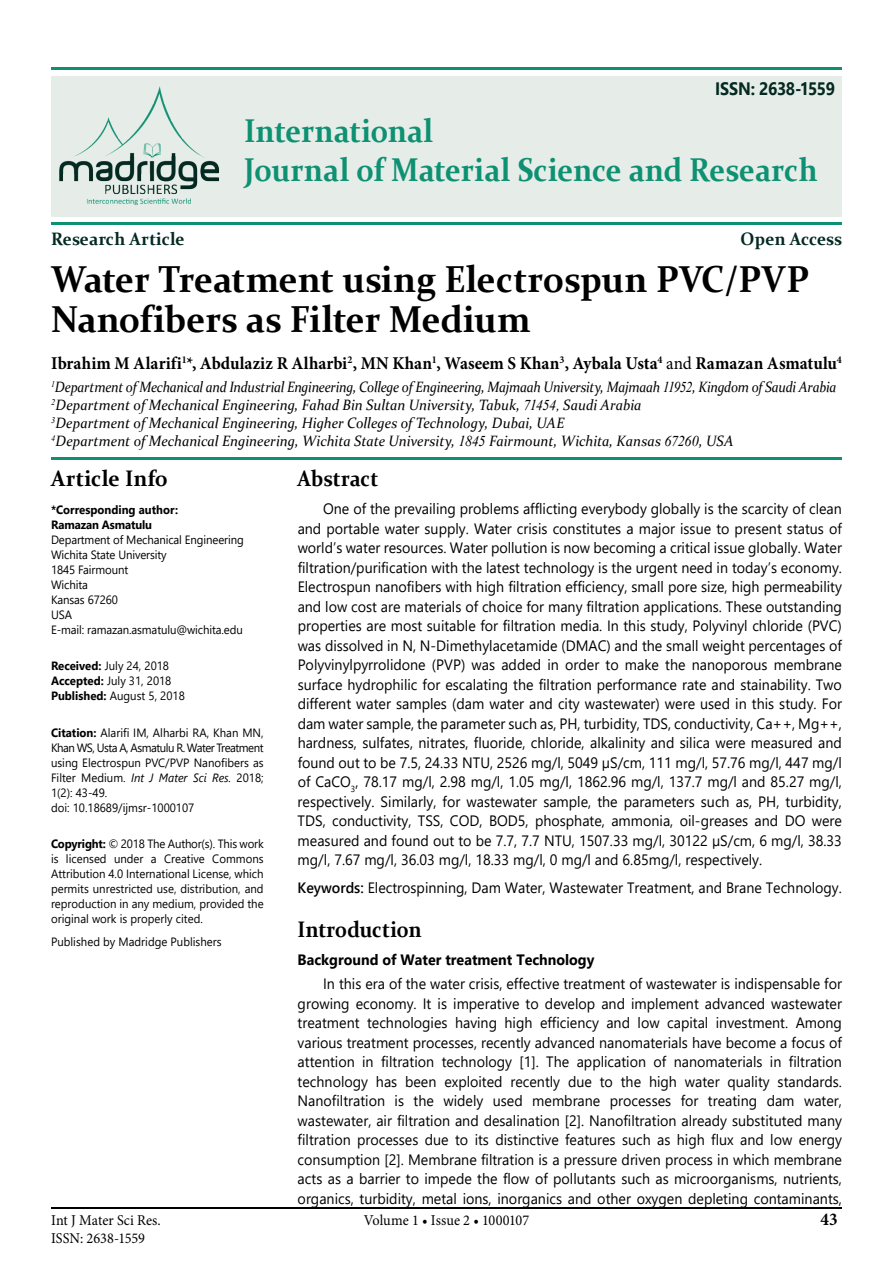
<style>
.page{position:relative;width:893px;height:1263px;background:#fff}
.page>*{position:absolute;margin:0;border:0;box-sizing:border-box;transform-origin:0 0}
.t1{font:700 37.5px/40.5px "Constantia";letter-spacing:-.005em;color:#000;scale:.95 1}
.t2{font:700 33px/39px "Constantia";color:#0e9172;scale:.9 1}
.t3{font:700 22.5px "Constantia";letter-spacing:.005em;color:#000;scale:.9 1}
.t4{font:700 22.5px "Constantia";letter-spacing:.005em;color:#000;scale:.95 1}
.t5{font:700 18px "Minion Pro";letter-spacing:.005em;color:#000;scale:.95 1}
.t6{font:700 18px "Constantia";color:#032920;scale:.95 1}
.t7{font:700 18px "Segoe UI";letter-spacing:-.025em;color:#032920;scale:.9 1}
.t8{font:15px/19.5px "Segoe UI";color:#000;text-align:justify;scale:.95 1}
.t9{font:italic 15px/18px "Constantia";color:#000;scale:.9 1}
.t10{font:15px "Minion Pro";color:#000;scale:.95 1}
.t11{font:700 15px "Segoe UI";color:#000;scale:.95 1}
.t12{font:12px/15px "Segoe UI";color:#000;scale:.95 1}
.t13{font:700 12px/15px "Segoe UI";color:#000;scale:.95 1}
.s1{font-weight:400}
.s2{font-family:"Times New Roman"}
.s3{font-weight:700}
.s4{font-style:italic}
.s5{font-weight:600}
</style>
<div class="page">
<hr style="left:51px;top:1208px;width:791px;height:1px;background:#000">
<div style="left:51px;top:76px;width:791px;height:140px;background:#e6ede9"></div>
<hr style="left:51px;top:223px;width:791px;height:2px;background:#0e9172">
<hr style="left:51px;top:458px;width:791px;height:2px;background:#0e9172">
<hr style="left:51px;top:68px;width:791px;height:2px;background:#0e9172">
<img style="left:59px;top:86px;width:160px;height:120px">
<p class="t7" style="left:715px;top:71px;width:135px">ISSN: 2638-1559</p>
<h2 class="t2" style="left:244px;top:109px;width:639px">International<br>Journal of Material Science and Research</h2>
<p class="t6" style="left:51px;top:226px;width:142px">Research Article</p>
<p class="t6" style="left:741px;top:226px;width:108px">Open Access</p>
<h1 class="t1" style="left:51px;top:257px;width:800px">Water Treatment using Electrospun PVC/PVP<br>Nanofibers as Filter Medium</h1>
<p class="t5" style="left:51px;top:351px;width:834px">Ibrahim M Alarifi<sup>1</sup>*, Abdulaziz R Alharbi<sup>2</sup>, MN Khan<sup>1</sup>, Waseem S Khan<sup>3</sup>, Aybala Usta<sup>4</sup> <span class="s1">and</span> Ramazan Asmatulu<sup>4</sup></p>
<p class="t9" style="left:51px;top:377px;width:874px"><sup>1</sup>Department of Mechanical and Industrial Engineering, College of Engineering, Majmaah University, Majmaah <span class="s2">11952</span>, Kingdom of Saudi Arabia <sup>2</sup>Department of Mechanical Engineering, Fahad Bin Sultan University, Tabuk, <span class="s2">71454,</span> Saudi Arabia<br><sup>3</sup>Department of Mechanical Engineering, Higher Colleges of Technology, Dubai, UAE<br><sup>4</sup>Department of Mechanical Engineering, Wichita State University, <span class="s2">1845</span> Fairmount, Wichita, Kansas <span class="s2">67260</span>, USA</p>
<h3 class="t4" style="left:51px;top:463px;width:125px">Article Info</h3>
<p class="t13" style="left:51px;top:501px;width:135px">*Corresponding author:<br>Ramazan Asmatulu</p>
<p class="t12" style="left:51px;top:531px;width:204px">Department of Mechanical Engineering<br>Wichita State University<br>1845 Fairmount<br>Wichita<br>Kansas 67260<br>USA<br>E-mail: ramazan.asmatulu@wichita.edu</p>
<p class="t12" style="left:51px;top:657px;width:142px"><span class="s3">Received:</span> July 24, 2018<br><span class="s3">Accepted:</span> July 31, 2018<br><span class="s3">Published:</span> August 5, 2018</p>
<p class="t12" style="left:51px;top:724px;width:225px"><span class="s3">Citation:</span> Alarifi IM, Alharbi RA, Khan MN, Khan WS, Usta A, Asmatulu R. Water Treatment using Electrospun PVC/PVP Nanofibers as Filter Medium. <span class="s4">Int J Mater Sci Res.</span> 2018; 1(2): 43-49.<br>doi: 10.18689/ijmsr-1000107</p>
<p class="t12" style="left:51px;top:835px;width:225px;text-align:justify"><span class="s3">Copyright:</span> © 2018 The Author(s). This work is licensed under a Creative Commons Attribution 4.0 International License, which permits unrestricted use, distribution, and reproduction in any medium, provided the original work is properly cited.</p>
<p class="t12" style="left:51px;top:933px;width:181px">Published by Madridge Publishers</p>
<h3 class="t3" style="left:298px;top:463px;width:91px">Abstract</h3>
<p class="t8" style="left:298px;top:498px;width:574px;text-indent:26px">One of the prevailing problems afflicting everybody globally is the scarcity of clean and portable water supply. Water crisis constitutes a major issue to present status of world’s water resources. Water pollution is now becoming a critical issue globally. Water filtration/purification with the latest technology is the urgent need in today’s economy.<br>Electrospun nanofibers with high filtration efficiency, small pore size, high permeability and low cost are materials of choice for many filtration applications. These outstanding properties are most suitable for filtration media. In this study, Polyvinyl chloride (PVC) was dissolved in N, N-Dimethylacetamide (DMAC) and the small weight percentages of Polyvinylpyrrolidone (PVP) was added in order to make the nanoporous membrane surface hydrophilic for escalating the filtration performance rate and stainability. Two different water samples (dam water and city wastewater) were used in this study. For dam water sample, the parameter such as, PH, turbidity, TDS, conductivity, Ca++, Mg++, hardness, sulfates, nitrates, fluoride, chloride, alkalinity and silica were measured and found out to be 7.5, 24.33 NTU, 2526 mg/l, 5049 µS/cm, 111 mg/l, 57.76 mg/l, 447 mg/l of CaCO<sub>3</sub>, 78.17 mg/l, 2.98 mg/l, 1.05 mg/l, 1862.96 mg/l, 137.7 mg/l and 85.27 mg/l, respectively. Similarly, for wastewater sample, the parameters such as, PH, turbidity, TDS, conductivity, TSS, COD, BOD5, phosphate, ammonia, oil-greases and DO were measured and found out to be 7.7, 7.7 NTU, 1507.33 mg/l, 30122 µS/cm, 6 mg/l, 38.33 mg/l, 7.67 mg/l, 36.03 mg/l, 18.33 mg/l, 0 mg/l and 6.85mg/l, respectively.</p>
<p class="t8" style="left:298px;top:877px;width:574px"><span class="s5">Keywords:</span> Electrospinning, Dam Water, Wastewater Treatment, and Brane Technology.</p>
<h3 class="t3" style="left:298px;top:914px;width:139px">Introduction</h3>
<p class="t11" style="left:298px;top:946px;width:314px">Background of Water treatment Technology</p>
<p class="t8" style="left:298px;top:973px;width:574px;text-indent:26px">In this era of the water crisis, effective treatment of wastewater is indispensable for growing economy. It is imperative to develop and implement advanced wastewater treatment technologies having high efficiency and low capital investment. Among various treatment processes, recently advanced nanomaterials have become a focus of attention in filtration technology [1]. The application of nanomaterials in filtration technology has been exploited recently due to the high water quality standards.<br>Nanofiltration is the widely used membrane processes for treating dam water, wastewater, air filtration and desalination [2]. Nanofiltration already substituted many filtration processes due to its distinctive features such as high flux and low energy consumption [2]. Membrane filtration is a pressure driven process in which membrane acts as a barrier to impede the flow of pollutants such as microorganisms, nutrients, organics, turbidity, metal ions, inorganics and other oxygen depleting contaminants,</p>
<p class="t10" style="left:51px;top:1210px;width:117px">Int J Mater Sci Res.</p>
<p class="t10" style="left:364px;top:1210px;width:176px">Volume 1 • Issue 2 • 1000107</p>
<p class="t5" style="left:820px;top:1206px;width:20px">43</p>
<p class="t10" style="left:51px;top:1228px;width:100px">ISSN: 2638-1559</p>
</div>
